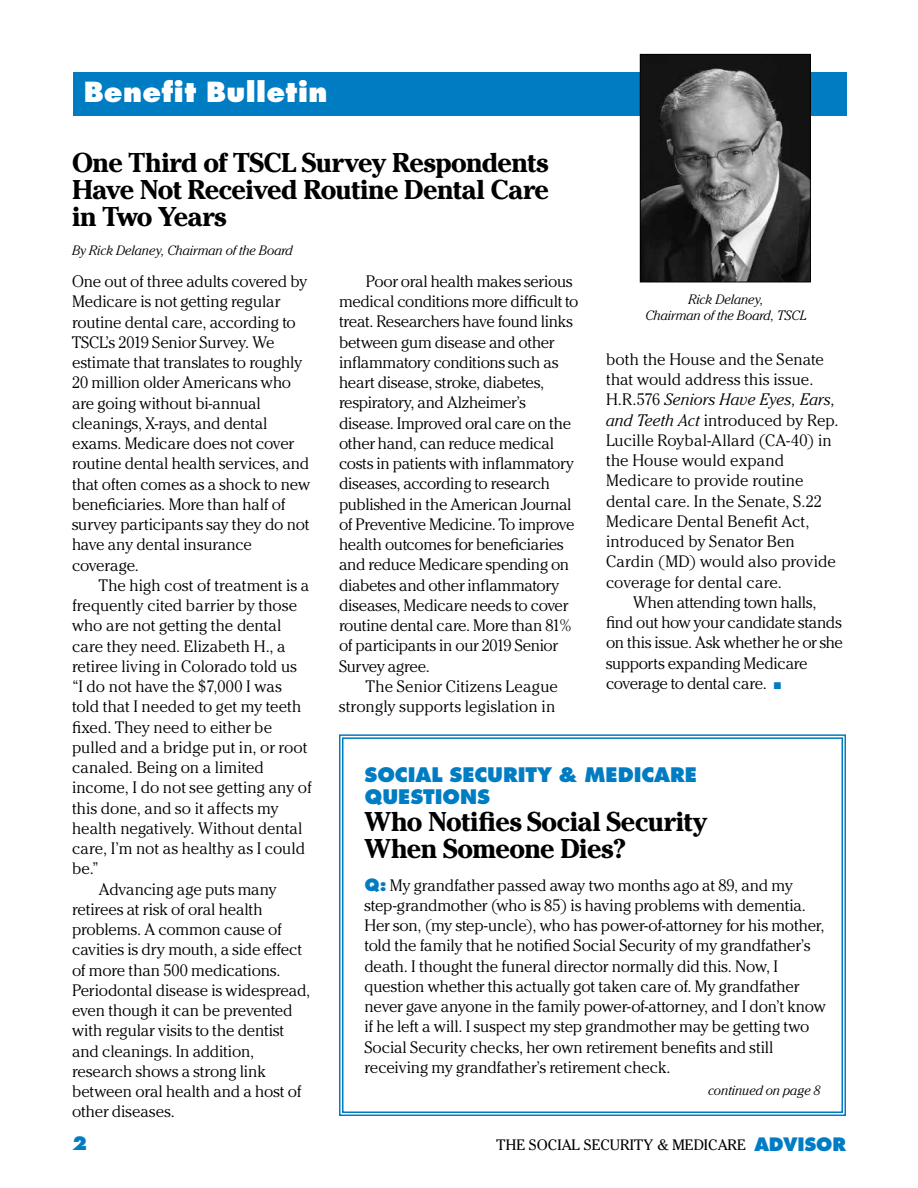
<style>
.page{position:relative;width:918px;height:1188px;background:#fff}
.page>*{position:absolute;margin:0;border:0;box-sizing:border-box;transform-origin:0 0}
.t1{font:700 27px/27px "Cheltenham";letter-spacing:-.025em;color:#000;text-align:justify}
.t2{font:800 27px "Futura";letter-spacing:.01em;color:#fff}
.t3{font:800 19.5px/21.6px "Futura";letter-spacing:-.005em;color:#007cc3}
.t4{font:800 18px "Futura";color:#007cc3}
.t5{font:300 16.5px/20.2px "Cheltenham";letter-spacing:-.01em;color:#000}
.t6{font:300 16.5px/20.2px "Cheltenham";letter-spacing:.01em;color:#000;text-align:right}
.t7{font:15px "Cheltenham";color:#000}
.t8{font:italic 300 13.5px/15.8px "Cheltenham";letter-spacing:-.005em;color:#000;text-align:center}
.s1{font-style:italic}
.s2{color:#007cc3}
.s3{font-family:"Futura";font-weight:800;color:#007cc3}
.s4{font-family:"Futura";font-weight:800;font-size:18px;color:#007cc3}
</style>
<div class="page">
<div style="left:73px;top:72px;width:774px;height:43px;background:#007cc3"></div>
<img style="left:642px;top:56px;width:167px;height:224px">
<div style="left:640px;top:54px;width:171px;height:228px;border:1px solid #000"></div>
<svg style="left:339px;top:734px;width:507px;height:382px"></svg>
<h1 class="t2" style="left:84px;top:75px;width:245px">Benefit Bulletin</h1>
<h1 class="t1" style="left:72px;top:149px;width:479px">One Third of TSCL Survey Respondents Have Not Received Routine Dental Care in Two Years</h1>
<p class="t8" style="left:72px;top:243px;width:222px">By Rick Delaney, Chairman of the Board</p>
<p class="t5" style="left:72px;top:271px;width:240px">One out of three adults covered by<br>Medicare is not getting regular routine dental care, according to<br>TSCL’s 2019 Senior Survey. We estimate that translates to roughly<br>20 million older Americans who are going without bi-annual cleanings, X-rays, and dental exams. Medicare does not cover routine dental health services, and that often comes as a shock to new beneficiaries. More than half of survey participants say they do not have any dental insurance coverage.</p>
<p class="t5" style="left:99px;top:575px;width:212px">The high cost of treatment is a</p>
<p class="t5" style="left:72px;top:595px;width:227px">frequently cited barrier by those</p>
<p class="t5" style="left:72px;top:615px;width:211px">who are not getting the dental</p>
<p class="t5" style="left:72px;top:636px;width:215px">care they need. Elizabeth H., a</p>
<p class="t5" style="left:72px;top:656px;width:226px">retiree living in Colorado told us</p>
<p class="t5" style="left:72px;top:676px;width:211px">“I do not have the $7,000 I was</p>
<p class="t5" style="left:72px;top:696px;width:231px">told that I needed to get my teeth</p>
<p class="t5" style="left:72px;top:717px;width:202px">fixed. They need to either be</p>
<p class="t5" style="left:72px;top:737px;width:237px">pulled and a bridge put in, or root</p>
<p class="t5" style="left:72px;top:757px;width:194px">canaled. Being on a limited</p>
<p class="t5" style="left:72px;top:777px;width:241px">income, I do not see getting any of</p>
<p class="t5" style="left:72px;top:798px;width:208px">this done, and so it affects my</p>
<p class="t5" style="left:72px;top:818px;width:232px">health negatively. Without dental</p>
<p class="t5" style="left:72px;top:838px;width:235px">care, I’m not as healthy as I could</p>
<p class="t5" style="left:72px;top:858px;width:29px">be.”</p>
<p class="t5" style="left:99px;top:879px;width:179px">Advancing age puts many</p>
<p class="t5" style="left:72px;top:899px;width:192px">retirees at risk of oral health</p>
<p class="t5" style="left:72px;top:919px;width:211px">problems. A common cause of</p>
<p class="t5" style="left:72px;top:939px;width:231px">cavities is dry mouth, a side effect</p>
<p class="t5" style="left:72px;top:960px;width:210px">of more than 500 medications.</p>
<p class="t5" style="left:72px;top:980px;width:240px">Periodontal disease is widespread,</p>
<p class="t5" style="left:72px;top:1000px;width:222px">even though it can be prevented</p>
<p class="t5" style="left:72px;top:1020px;width:214px">with regular visits to the dentist</p>
<p class="t5" style="left:72px;top:1041px;width:184px">and cleanings. In addition,</p>
<p class="t5" style="left:72px;top:1061px;width:195px">research shows a strong link</p>
<p class="t5" style="left:72px;top:1081px;width:231px">between oral health and a host of</p>
<p class="t5" style="left:72px;top:1101px;width:104px">other diseases.</p>
<p class="t5" style="left:339px;top:271px;width:241px;text-indent:27px">Poor oral health makes serious medical conditions more difficult to treat. Researchers have found links between gum disease and other inflammatory conditions such as heart disease, stroke, diabetes, respiratory, and Alzheimer’s disease. Improved oral care on the other hand, can reduce medical costs in patients with inflammatory diseases, according to research published in the American Journal of Preventive Medicine. To improve health outcomes for beneficiaries and reduce Medicare spending on diabetes and other inflammatory diseases, Medicare needs to cover routine dental care. More than 81% of participants in our 2019 Senior<br>Survey agree.</p>
<p class="t6" style="left:339px;top:676px;width:220px">The Senior Citizens League strongly supports legislation in</p>
<p class="t8" style="left:645px;top:291px;width:163px">Rick Delaney,<br>Chairman of the Board, TSCL</p>
<p class="t5" style="left:606px;top:349px;width:234px">both the House and the Senate that would address this issue.<br>H.R.576 <span class="s1">Seniors Have Eyes, Ears, and Teeth Act</span> introduced by Rep.<br>Lucille Roybal-Allard (CA-40) in the House would expand<br>Medicare to provide routine dental care. In the Senate, S.22<br>Medicare Dental Benefit Act, introduced by Senator Ben<br>Cardin (MD) would also provide coverage for dental care.</p>
<p class="t5" style="left:606px;top:592px;width:239px;text-indent:27px">When attending town halls, find out how your candidate stands on this issue. Ask whether he or she supports expanding Medicare coverage to dental care. <span class="s2">■</span></p>
<p class="t3" style="left:364px;top:764px;width:334px">SOCIAL SECURITY &amp; MEDICARE<br>QUESTIONS</p>
<h1 class="t1" style="left:364px;top:807px;width:345px">Who Notifies Social Security<br>When Someone Dies?</h1>
<p class="t5" style="left:364px;top:875px;width:463px"><span class="s3">Q:</span> My grandfather passed away two months ago at 89, and my step-grandmother (who is 85) is having problems with dementia.<br>Her son, (my step-uncle), who has power-of-attorney for his mother, told the family that he notified Social Security of my grandfather’s death. I thought the funeral director normally did this. Now, I question whether this actually got taken care of. My grandfather never gave anyone in the family power-of-attorney, and I don’t know if he left a will. I suspect my step grandmother may be getting two Social Security checks, her own retirement benefits and still receiving my grandfather’s retirement check.</p>
<p class="t8" style="left:708px;top:1083px;width:114px">continued on page 8</p>
<p class="t4" style="left:72px;top:1132px;width:16px">2</p>
<p class="t7" style="left:496px;top:1136px;width:351px">THE SOCIAL SECURITY &amp; MEDICARE <span class="s4">ADVISOR</span></p>
</div>
